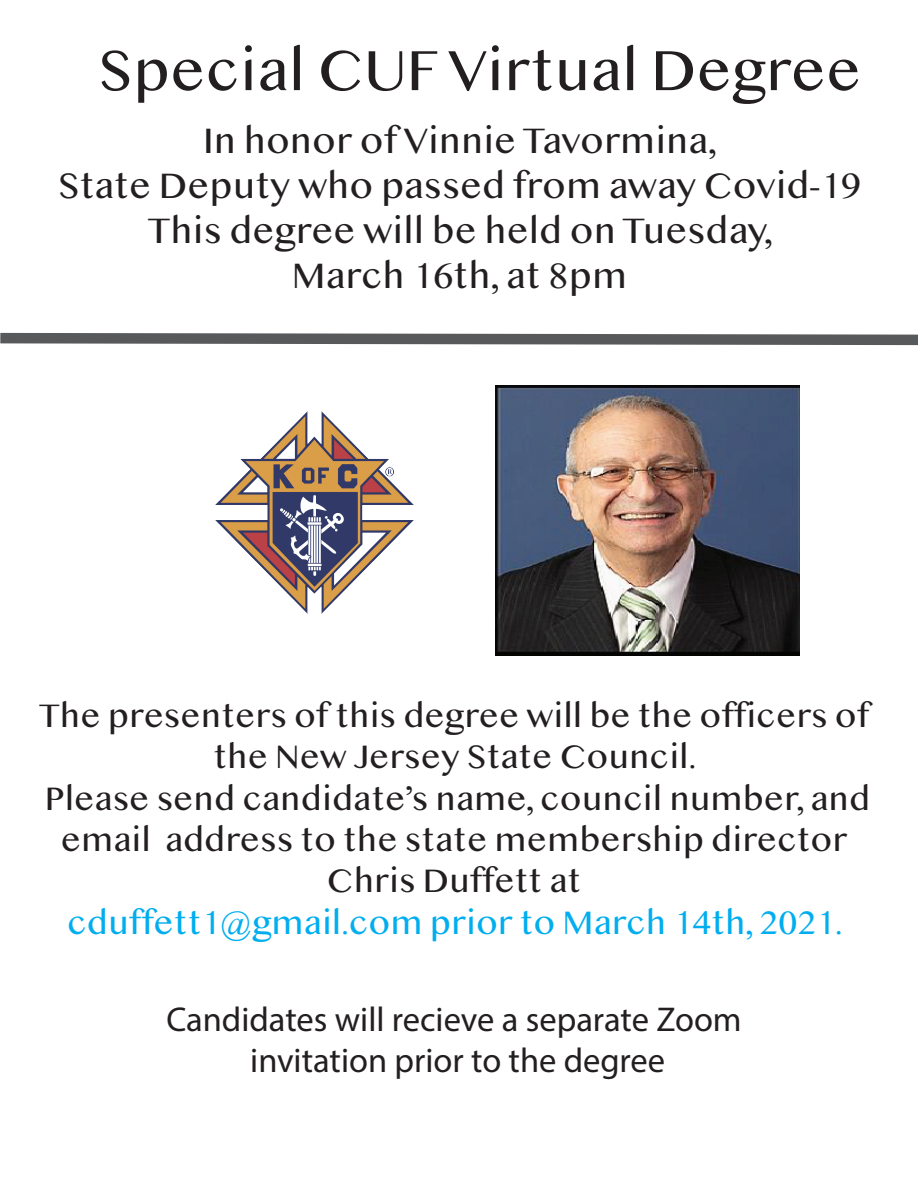
<style>
.page{position:relative;width:918px;height:1188px;background:#fff}
.page>*{position:absolute;margin:0;border:0;box-sizing:border-box;transform-origin:0 0}
.t1{font:60px "Malayalam MN";color:#231f20}
.t2{font:37.5px/45px "Malayalam MN";color:#231f20;text-align:center}
.t3{font:34.5px/41.4px "Malayalam MN";color:#231f20;text-align:center}
.t4{font:34.5px/41.4px "Myriad Pro";color:#231f20;text-align:center}
.t5{font:34.5px "Malayalam MN";color:#00aeef}
</style>
<div class="page">
<img style="left:215px;top:412px;width:199px;height:202px">
<svg style="left:0;top:332px;width:918px;height:14px"></svg>
<img style="left:496px;top:385px;width:303px;height:270px">
<h1 class="t1" style="left:98px;top:41px;width:765px">Special CUF Virtual Degree</h1>
<p class="t2" style="left:58px;top:122px;width:805px">In honor of Vinnie Tavormina,<br>State Deputy who passed from away Covid-19<br>This degree will be held on Tuesday,<br>March 16th, at 8pm</p>
<p class="t3" style="left:39px;top:699px;width:833px">The presenters of this degree will be the officers of the New Jersey State Council.<br>Please send candidate’s name, council number, and email address to the state membership director Chris Duffett at</p>
<p class="t5" style="left:67px;top:906px;width:777px">cduffett1@gmail.com prior to March 14th, 2021.</p>
<p class="t4" style="left:166px;top:998px;width:577px">Candidates will recieve a separate Zoom invitation prior to the degree</p>
</div>
